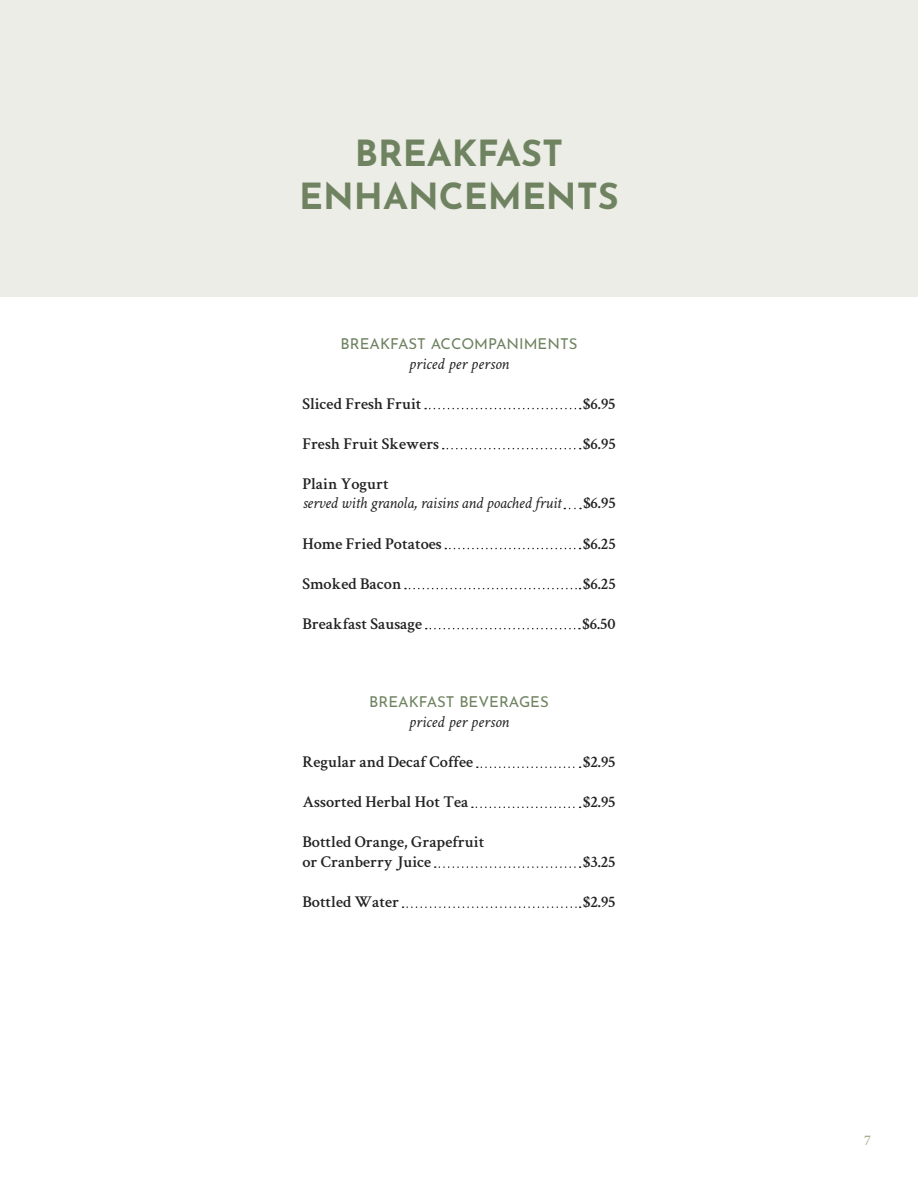
<style>
.page{position:relative;width:918px;height:1188px;background:#fff}
.page>*{position:absolute;margin:0;border:0;box-sizing:border-box;transform-origin:0 0}
.t1{font:700 36px/43.2px "Josefin Sans";color:#6f8361;text-align:center}
.t2{font:600 16.5px/19.8px "Crimson Text";color:#222}
.t3{font:italic 16.5px "Crimson Text";letter-spacing:-.015em;color:#222}
.t4{font:15px "Josefin Sans";color:#6f8361}
.t5{font:15px "Crimson Text";color:#a1a485}
</style>
<div class="page">
<div style="left:0;top:0;width:918px;height:297px;background:#ecede7"></div>
<svg style="left:425px;top:408px;width:156px;height:1px"></svg>
<svg style="left:443px;top:448px;width:138px;height:1px"></svg>
<svg style="left:445px;top:548px;width:136px;height:1px"></svg>
<svg style="left:405px;top:588px;width:176px;height:1px"></svg>
<svg style="left:426px;top:628px;width:154px;height:1px"></svg>
<svg style="left:477px;top:766px;width:104px;height:2px"></svg>
<svg style="left:472px;top:807px;width:109px;height:1px"></svg>
<svg style="left:435px;top:866px;width:146px;height:2px"></svg>
<svg style="left:403px;top:906px;width:178px;height:2px"></svg>
<h1 class="t1" style="left:299px;top:127px;width:321px">BREAKFAST<br>ENHANCEMENTS</h1>
<p class="t4" style="left:341px;top:331px;width:238px">BREAKFAST ACCOMPANIMENTS</p>
<p class="t3" style="left:409px;top:354px;width:102px">priced per person</p>
<p class="t2" style="left:302px;top:392px;width:121px">Sliced Fresh Fruit</p>
<p class="t2" style="left:583px;top:392px;width:34px">$6.95</p>
<p class="t2" style="left:302px;top:432px;width:138px">Fresh Fruit Skewers</p>
<p class="t2" style="left:583px;top:432px;width:34px">$6.95</p>
<p class="t2" style="left:302px;top:472px;width:88px">Plain Yogurt</p>
<p class="t3" style="left:302px;top:494px;width:260px">served with granola, raisins and poached fruit</p>
<p class="t2" style="left:583px;top:492px;width:34px">$6.95</p>
<p class="t2" style="left:302px;top:532px;width:141px">Home Fried Potatoes</p>
<p class="t2" style="left:583px;top:532px;width:34px">$6.25</p>
<p class="t2" style="left:302px;top:572px;width:101px">Smoked Bacon</p>
<p class="t2" style="left:583px;top:572px;width:34px">$6.25</p>
<p class="t2" style="left:302px;top:612px;width:121px">Breakfast Sausage</p>
<p class="t2" style="left:582px;top:612px;width:35px">$6.50</p>
<p class="t4" style="left:369px;top:690px;width:181px">BREAKFAST BEVERAGES</p>
<p class="t3" style="left:409px;top:713px;width:102px">priced per person</p>
<p class="t2" style="left:302px;top:751px;width:172px">Regular and Decaf Coffee</p>
<p class="t2" style="left:583px;top:751px;width:34px">$2.95</p>
<p class="t2" style="left:302px;top:791px;width:167px">Assorted Herbal Hot Tea</p>
<p class="t2" style="left:583px;top:791px;width:34px">$2.95</p>
<p class="t2" style="left:302px;top:831px;width:183px">Bottled Orange, Grapefruit or Cranberry Juice</p>
<p class="t2" style="left:583px;top:851px;width:34px">$3.25</p>
<p class="t2" style="left:302px;top:891px;width:98px">Bottled Water</p>
<p class="t2" style="left:583px;top:891px;width:34px">$2.95</p>
<p class="t5" style="left:864px;top:1129px;width:9px">7</p>
</div>
